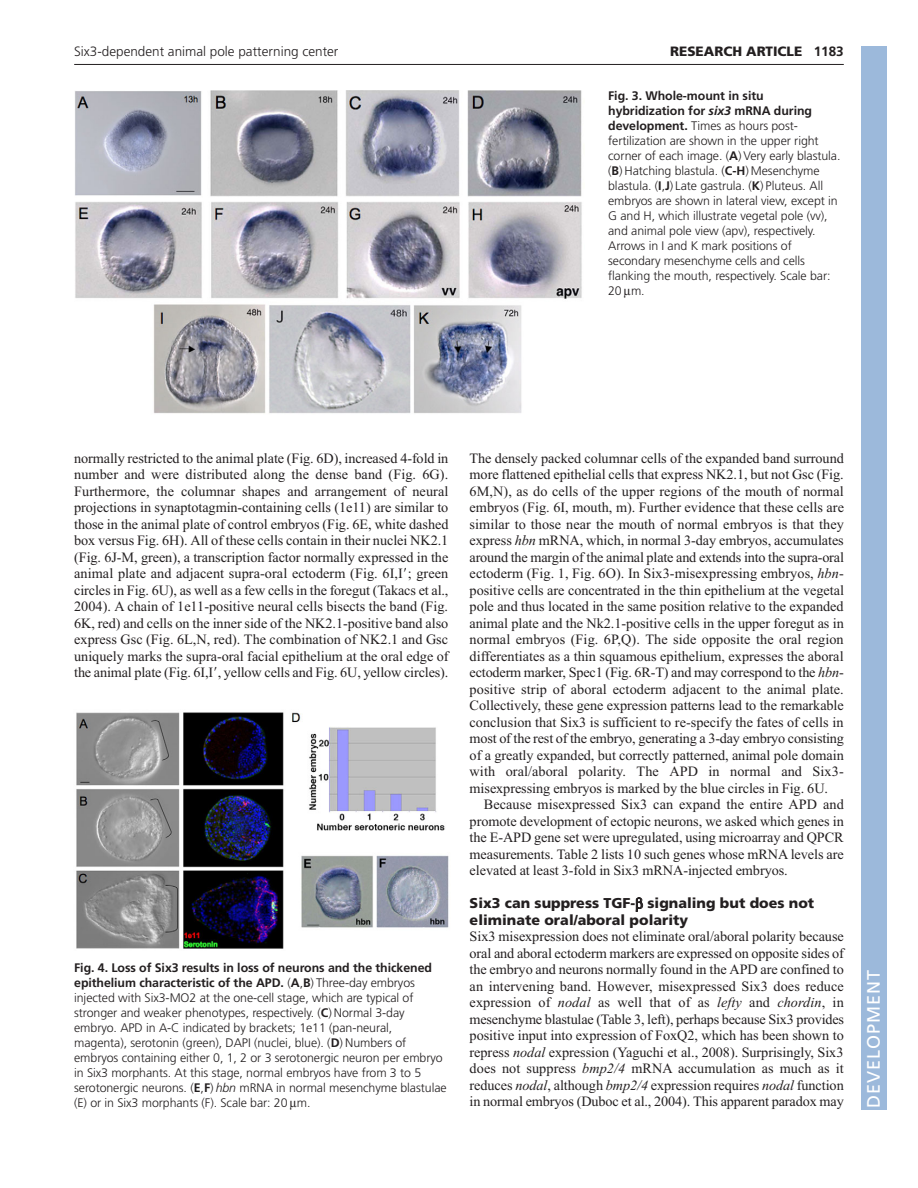
<style>
.page{position:relative;width:918px;height:1188px;background:#fff}
.page>*{position:absolute;margin:0;border:0;box-sizing:border-box;transform-origin:0 0}
.t1{font:18px "Frutiger LT Std";letter-spacing:.055em;color:#fff}
.t2{font:14.25px/16.5px "Times New Roman";letter-spacing:-.005em;color:#231f20;text-align:justify}
.t3{font:900 14.25px/16.5px "Frutiger LT Std";color:#231f20}
.t4{font:300 13.5px "Frutiger LT Std";color:#231f20}
.t5{font:900 13.5px "Frutiger LT Std";color:#231f20}
.t6{font:300 12.3px/15px "Frutiger LT Std";letter-spacing:-.005em;color:#231f20}
.s1{font-weight:700}
.s2{font-weight:700;font-style:italic}
.s3{font-family:"Mathematical Pi One"}
.s4{font-style:italic}
</style>
<div class="page">
<hr style="left:74px;top:64px;width:770px;height:1px;background:#231f20">
<img style="left:75px;top:90px;width:507px;height:324px">
<img style="left:76px;top:712px;width:373px;height:237px">
<div style="left:861px;top:46px;width:25px;height:1064px;background:#9cb9db"></div>
<svg style="left:636px;top:897px;width:7px;height:15px"></svg>
<p class="t4" style="left:74px;top:46px;width:266px">Six3-dependent animal pole patterning center</p>
<p class="t5" style="left:670px;top:46px;width:175px">RESEARCH ARTICLE <span class="s1">1183</span></p>
<p class="t6" style="left:608px;top:89px;width:234px"><span class="s1">Fig. 3. Whole-mount in situ hybridization for</span> <span class="s2">six3</span> <span class="s1">mRNA during development.</span> Times as hours post&shy;fertilization are shown in the upper right corner of each image. (<span class="s1">A</span>) Very early blastula. (<span class="s1">B</span>) Hatching blastula. (<span class="s1">C-H</span>) Mesenchyme blastula. (<span class="s1">I</span>,<span class="s1">J</span>) Late gastrula. (<span class="s1">K</span>) Pluteus. All embryos are shown in lateral view, except in G and H, which illustrate vegetal pole (vv), and animal pole view (apv), respectively.<br>Arrows in I and K mark positions of secondary mesenchyme cells and cells flanking the mouth, respectively. Scale bar:<br>20 m.</p>
<p class="t2" style="left:74px;top:451px;width:376px">normally restricted to the animal plate (Fig. 6D), increased 4-fold in number and were distributed along the dense band (Fig. 6G).<br>Furthermore, the columnar shapes and arrangement of neural projections in synaptotagmin-containing cells (1e11) are similar to those in the animal plate of control embryos (Fig. 6E, white dashed box versus Fig. 6H). All of these cells contain in their nuclei NK2.1 (Fig. 6J-M, green), a transcription factor normally expressed in the animal plate and adjacent supra-oral ectoderm (Fig. 6I,I<span class="s3">-</span>; green circles in Fig. 6U), as well as a few cells in the foregut (Takacs et al., 2004). A chain of 1e11-positive neural cells bisects the band (Fig.<br>6K, red) and cells on the inner side of the NK2.1-positive band also express Gsc (Fig. 6L,N, red). The combination of NK2.1 and Gsc uniquely marks the supra-oral facial epithelium at the oral edge of the animal plate (Fig. 6I,I<span class="s3">-</span>, yellow cells and Fig. 6U, yellow circles).</p>
<p class="t2" style="left:470px;top:451px;width:376px">The densely packed columnar cells of the expanded band surround more flattened epithelial cells that express NK2.1, but not Gsc (Fig.<br>6M,N), as do cells of the upper regions of the mouth of normal embryos (Fig. 6I, mouth, m). Further evidence that these cells are similar to those near the mouth of normal embryos is that they express <span class="s4">hbn</span> mRNA, which, in normal 3-day embryos, accumulates around the margin of the animal plate and extends into the supra-oral ectoderm (Fig. 1, Fig. 6O). In Six3-misexpressing embryos, <span class="s4">hbn&shy;</span>positive cells are concentrated in the thin epithelium at the vegetal pole and thus located in the same position relative to the expanded animal plate and the Nk2.1-positive cells in the upper foregut as in normal embryos (Fig. 6P,Q). The side opposite the oral region differentiates as a thin squamous epithelium, expresses the aboral ectoderm marker, Spec1 (Fig. 6R-T) and may correspond to the <span class="s4">hbn&shy;</span>positive strip of aboral ectoderm adjacent to the animal plate.<br>Collectively, these gene expression patterns lead to the remarkable conclusion that Six3 is sufficient to re-specify the fates of cells in most of the rest of the embryo, generating a 3-day embryo consisting of a greatly expanded, but correctly patterned, animal pole domain with oral/aboral polarity. The APD in normal and Six3- misexpressing embryos is marked by the blue circles in Fig. 6U.</p>
<p class="t2" style="left:470px;top:798px;width:376px;text-indent:14px">Because misexpressed Six3 can expand the entire APD and promote development of ectopic neurons, we asked which genes in the E-APD gene set were upregulated, using microarray and QPCR measurements. Table 2 lists 10 such genes whose mRNA levels are elevated at least 3-fold in Six3 mRNA-injected embryos.</p>
<p class="t3" style="left:470px;top:896px;width:346px">Six3 can suppress TGF- signaling but does not eliminate oral/aboral polarity</p>
<p class="t2" style="left:470px;top:930px;width:376px">Six3 misexpression does not eliminate oral/aboral polarity because oral and aboral ectoderm markers are expressed on opposite sides of the embryo and neurons normally found in the APD are confined to an intervening band. However, misexpressed Six3 does reduce expression of <span class="s4">nodal</span> as well that of as <span class="s4">lefty</span> and <span class="s4">chordin</span>, in mesenchyme blastulae (Table 3, left), perhaps because Six3 provides positive input into expression of FoxQ2, which has been shown to repress <span class="s4">nodal</span> expression (Yaguchi et al., 2008). Surprisingly, Six3 does not suppress <span class="s4">bmp2/4</span> mRNA accumulation as much as it reduces <span class="s4">nodal</span>, although <span class="s4">bmp2/4</span> expression requires <span class="s4">nodal</span> function in normal embryos (Duboc et al., 2004). This apparent paradox may</p>
<p class="t6" style="left:74px;top:961px;width:374px"><span class="s1">Fig. 4. Loss of Six3 results in loss of neurons and the thickened epithelium characteristic of the APD.</span> (<span class="s1">A</span>,<span class="s1">B</span>) Three-day embryos injected with Six3-MO2 at the one-cell stage, which are typical of stronger and weaker phenotypes, respectively. (<span class="s1">C</span>) Normal 3-day embryo. APD in A-C indicated by brackets; 1e11 (pan-neural, magenta), serotonin (green), DAPI (nuclei, blue). (<span class="s1">D</span>) Numbers of embryos containing either 0, 1, 2 or 3 serotonergic neuron per embryo in Six3 morphants. At this stage, normal embryos have from 3 to 5 serotonergic neurons. (<span class="s1">E</span>,<span class="s1">F</span>) <span class="s4">hbn</span> mRNA in normal mesenchyme blastulae (E) or in Six3 morphants (F). Scale bar: 20 m.</p>
<p class="t1" style="left:863px;top:1108px;width:140px;rotate:-90deg">DEVELOPMENT</p>
</div>
